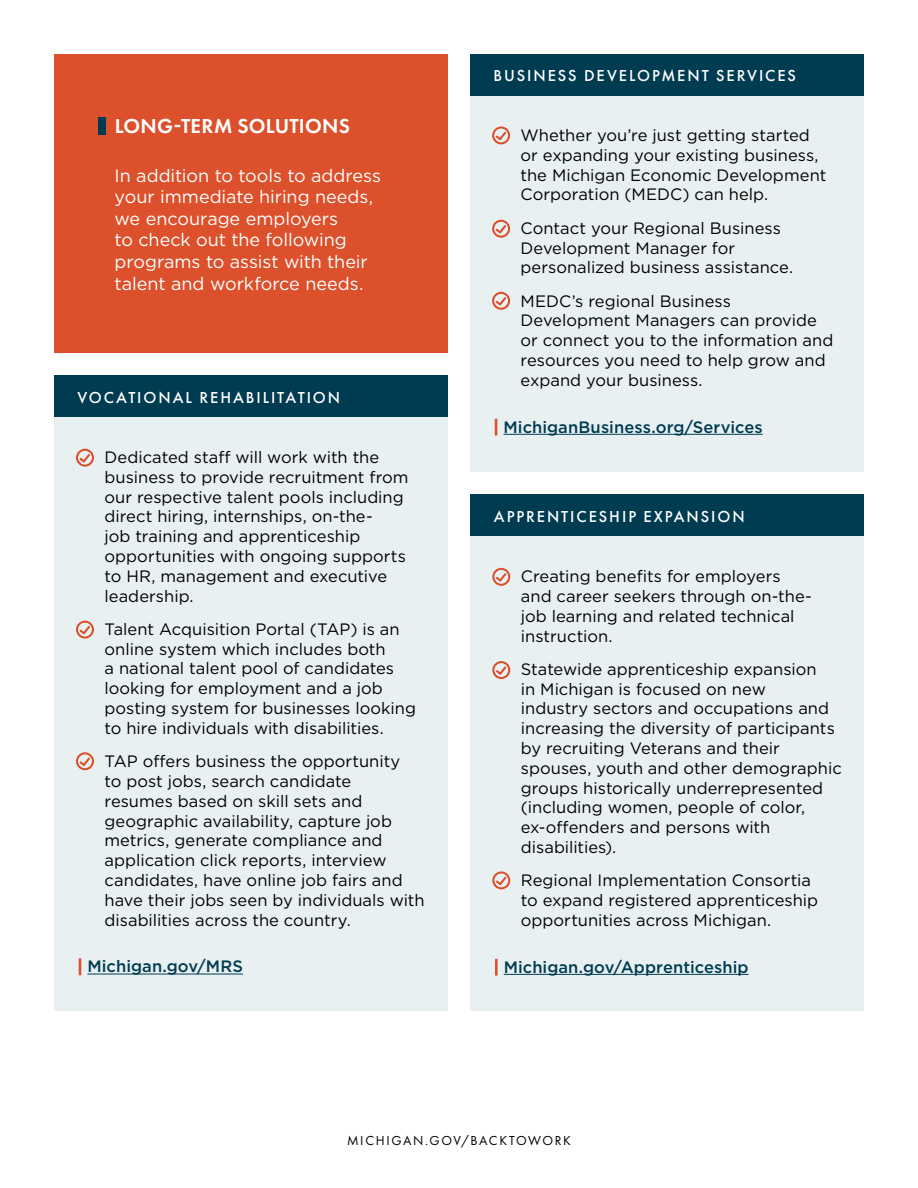
<style>
.page{position:relative;width:918px;height:1188px;background:#fff}
.page>*{position:absolute;margin:0;border:0;box-sizing:border-box;transform-origin:0 0}
.t1{font:600 21px "Futura PT";letter-spacing:.01em;color:#fff}
.t2{font:18px/21.6px "Gotham";letter-spacing:-.005em;color:#fff}
.t3{font:16.5px/19.8px "Gotham";color:#000}
.t4{font:500 16.5px "Gotham";letter-spacing:.005em;color:#003c51}
.t5{font:500 16.5px "Futura PT";letter-spacing:.115em;color:#fff}
.t6{font:13.5px "Futura PT";letter-spacing:.12em;color:#000}
.s1{font-weight:400;color:#dc502b}
</style>
<div class="page">
<div style="left:470px;top:495px;width:394px;height:516px;background:#e9f0f1"></div>
<div style="left:470px;top:495px;width:394px;height:41px;background:#003c51"></div>
<hr style="left:504px;top:974px;width:245px;height:1px;background:#003c51">
<svg style="left:492px;top:567px;width:19px;height:19px"></svg>
<svg style="left:492px;top:661px;width:19px;height:18px"></svg>
<svg style="left:492px;top:871px;width:19px;height:19px"></svg>
<div style="left:470px;top:54px;width:394px;height:418px;background:#e9f0f1"></div>
<div style="left:470px;top:54px;width:394px;height:41px;background:#003c51"></div>
<svg style="left:492px;top:126px;width:19px;height:19px"></svg>
<svg style="left:492px;top:219px;width:19px;height:19px"></svg>
<svg style="left:492px;top:291px;width:19px;height:19px"></svg>
<hr style="left:504px;top:434px;width:259px;height:1px;background:#003c51">
<div style="left:54px;top:54px;width:394px;height:299px;background:#dc502b"></div>
<div style="left:98px;top:117px;width:8px;height:17px;background:#003c51"></div>
<div style="left:54px;top:375px;width:394px;height:636px;background:#e9f0f1"></div>
<div style="left:54px;top:375px;width:394px;height:42px;background:#003c51"></div>
<hr style="left:87px;top:974px;width:156px;height:1px;background:#003c51">
<svg style="left:76px;top:448px;width:18px;height:19px"></svg>
<svg style="left:76px;top:752px;width:18px;height:19px"></svg>
<svg style="left:76px;top:620px;width:18px;height:19px"></svg>
<p class="t1" style="left:115px;top:113px;width:237px">LONG-TERM SOLUTIONS</p>
<p class="t2" style="left:115px;top:164px;width:268px">In addition to tools to address your immediate hiring needs, we encourage employers<br>to check out the following programs to assist with their talent and workforce needs.</p>
<p class="t5" style="left:78px;top:387px;width:264px">VOCATIONAL REHABILITATION</p>
<p class="t3" style="left:105px;top:447px;width:306px">Dedicated staff will work with the business to provide recruitment from our respective talent pools including direct hiring, internships, on-the-<br>job training and apprenticeship opportunities with ongoing supports to HR, management and executive leadership.</p>
<p class="t3" style="left:105px;top:619px;width:313px">Talent Acquisition Portal (TAP) is an online system which includes both<br>a national talent pool of candidates looking for employment and a job posting system for businesses looking to hire individuals with disabilities.</p>
<p class="t3" style="left:105px;top:751px;width:322px">TAP offers business the opportunity<br>to post jobs, search candidate<br>resumes based on skill sets and geographic availability, capture job metrics, generate compliance and application click reports, interview candidates, have online job fairs and have their jobs seen by individuals with disabilities across the country.</p>
<p class="t4" style="left:78px;top:956px;width:167px"><span class="s1">|</span> Michigan.gov/MRS</p>
<p class="t5" style="left:494px;top:65px;width:304px">BUSINESS DEVELOPMENT SERVICES</p>
<p class="t3" style="left:521px;top:125px;width:307px">Whether you’re just getting started or expanding your existing business, the Michigan Economic Development Corporation (MEDC) can help.</p>
<p class="t3" style="left:521px;top:218px;width:274px">Contact your Regional Business<br>Development Manager for personalized business assistance.</p>
<p class="t3" style="left:521px;top:291px;width:314px">MEDC’s regional Business<br>Development Managers can provide or connect you to the information and resources you need to help grow and expand your business.</p>
<p class="t4" style="left:494px;top:416px;width:271px"><span class="s1">|</span> MichiganBusiness.org/Services</p>
<p class="t5" style="left:494px;top:506px;width:252px">APPRENTICESHIP EXPANSION</p>
<p class="t3" style="left:521px;top:566px;width:292px">Creating benefits for employers and career seekers through on-the&shy;job learning and related technical instruction.</p>
<p class="t3" style="left:521px;top:659px;width:322px">Statewide apprenticeship expansion<br>in Michigan is focused on new<br>industry sectors and occupations and increasing the diversity of participants by recruiting Veterans and their spouses, youth and other demographic groups historically underrepresented (including women, people of color, ex-offenders and persons with disabilities).</p>
<p class="t3" style="left:521px;top:870px;width:299px">Regional Implementation Consortia to expand registered apprenticeship opportunities across Michigan.</p>
<p class="t4" style="left:494px;top:956px;width:256px"><span class="s1">|</span> Michigan.gov/Apprenticeship</p>
<p class="t6" style="left:347px;top:1133px;width:225px">MICHIGAN.GOV/BACKTOWORK</p>
</div>
